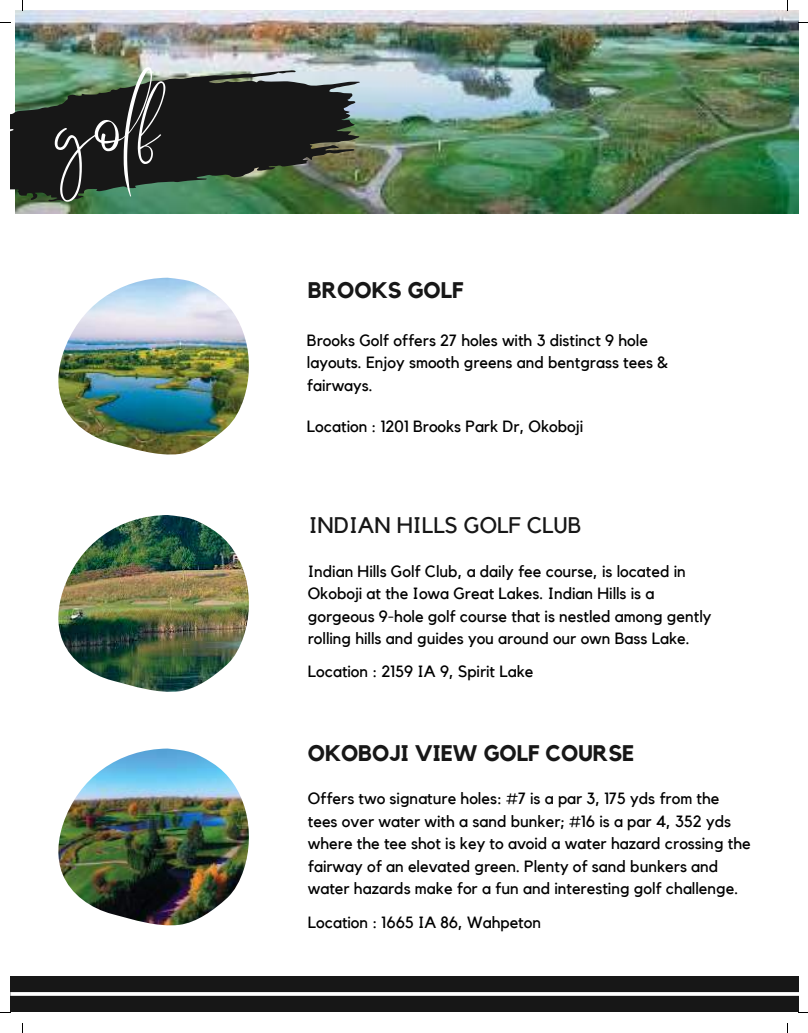
<style>
.page{position:relative;width:808px;height:1033px;background:#fff}
.page>*{position:absolute;margin:0;border:0;box-sizing:border-box;transform-origin:0 0}
.t1{font:67.25px "Better Saturday";color:#fff}
.t2{font:700 22.5px "Kollektif";color:#171717}
.t3{font:22.5px "Kollektif";color:#171717}
.t4{font:16.25px/22.5px "Kollektif";color:#000}
</style>
<div class="page">
<img style="left:15px;top:10px;width:783px;height:203px">
<img style="left:10px;top:70px;width:350px;height:131px">
<div style="left:10px;top:975px;width:788px;height:36px;background:#171717"></div>
<hr style="left:10px;top:992px;width:788px;height:3px;background:#fff">
<img style="left:58px;top:278px;width:191px;height:176px">
<img style="left:58px;top:515px;width:191px;height:177px">
<img style="left:58px;top:748px;width:191px;height:177px">
<h1 class="t1" style="left:58px;top:116px;width:104px">golf</h1>
<h2 class="t2" style="left:308px;top:279px;width:157px">BROOKS GOLF</h2>
<p class="t4" style="left:307px;top:329px;width:362px">Brooks Golf offers 27 holes with 3 distinct 9 hole layouts. Enjoy smooth greens and bentgrass tees &amp; fairways.</p>
<p class="t4" style="left:307px;top:416px;width:278px">Location : 1201 Brooks Park Dr, Okoboji</p>
<h2 class="t3" style="left:309px;top:515px;width:274px">INDIAN HILLS GOLF CLUB</h2>
<p class="t4" style="left:308px;top:560px;width:405px">Indian Hills Golf Club, a daily fee course, is located in Okoboji at the Iowa Great Lakes. Indian Hills is a gorgeous 9-hole golf course that is nestled among gently rolling hills and guides you around our own Bass Lake.</p>
<p class="t4" style="left:308px;top:661px;width:227px">Location : 2159 IA 9, Spirit Lake</p>
<h2 class="t2" style="left:308px;top:742px;width:328px">OKOBOJI VIEW GOLF COURSE</h2>
<p class="t4" style="left:308px;top:787px;width:444px">Offers two signature holes: #7 is a par 3, 175 yds from the tees over water with a sand bunker; #16 is a par 4, 352 yds where the tee shot is key to avoid a water hazard crossing the fairway of an elevated green. Plenty of sand bunkers and water hazards make for a fun and interesting golf challenge.</p>
<p class="t4" style="left:308px;top:912px;width:235px">Location : 1665 IA 86, Wahpeton</p>
</div>
